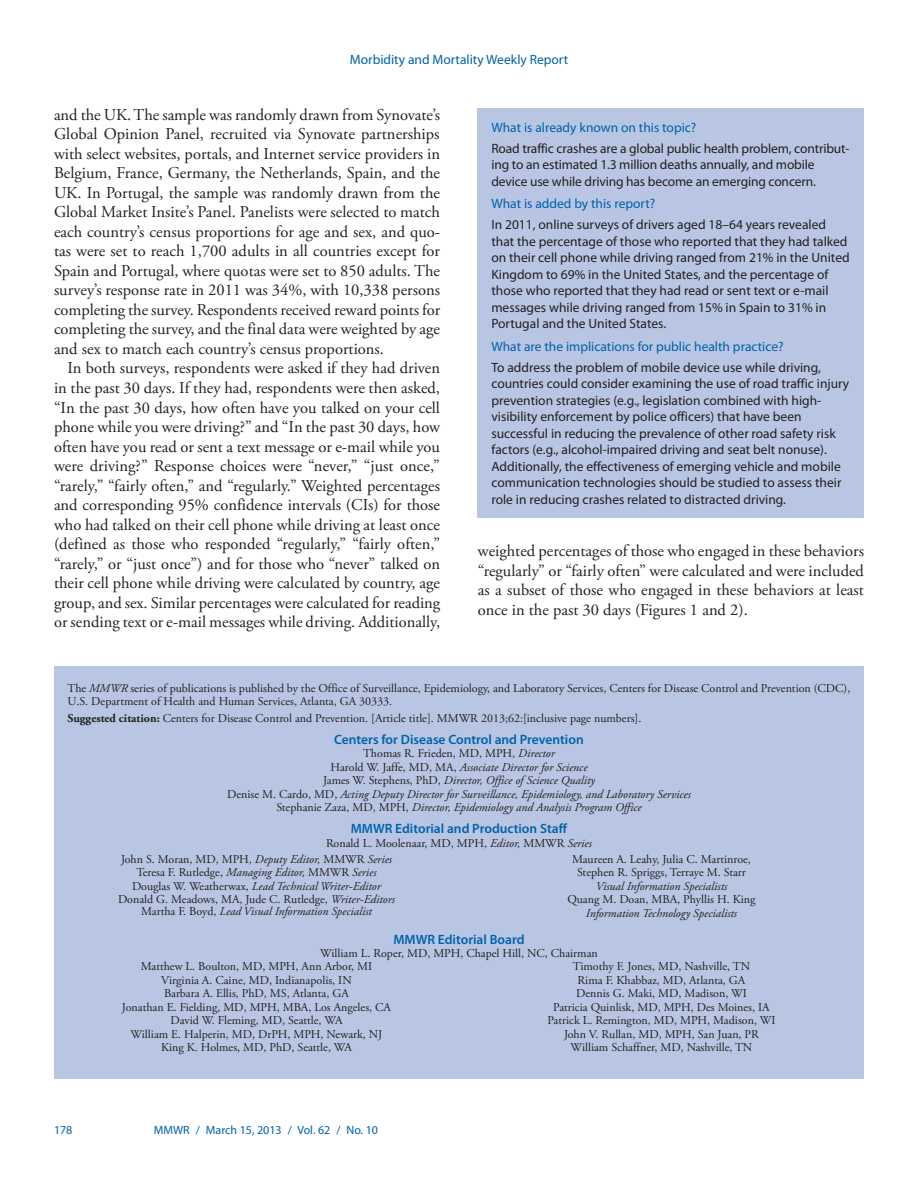
<style>
.page{position:relative;width:918px;height:1188px;background:#fff}
.page>*{position:absolute;margin:0;border:0;box-sizing:border-box;transform-origin:0 0}
.body_copy{font:16.5px/19.5px "Adobe Garamond Pro";color:#231f20;text-align:justify}
.fb_answer{font:13.5px/16.5px "Myriad Pro";color:#231f20}
.fb_question{font:13.5px "Myriad Pro";color:#0161ab}
.t1{font:600 13.5px "Myriad Pro";color:#0161ab}
.t2{font:12px/13.5px "Adobe Garamond Pro";color:#231f20;text-align:center}
.t3{font:italic 12px/13.5px "Adobe Garamond Pro";color:#231f20;text-align:center}
.footer_left{font:12px "Myriad Pro";color:#0161ab}
.s1{font-style:italic}
.s2{font-weight:700}
.s3{font-style:normal}
</style>
<div class="page">
<div style="left:54px;top:666px;width:810px;height:413px;background:#b8c6e3"></div>
<div style="left:478px;top:108px;width:386px;height:409px;background:#b8c6e3"></div>
<p class="fb_question" style="left:350px;top:51px;width:220px">Morbidity and Mortality Weekly Report</p>
<p class="body_copy" style="left:54px;top:106px;width:388px">and the UK. The sample was randomly drawn from Synovate’s Global Opinion Panel, recruited via Synovate partnerships with select websites, portals, and Internet service providers in Belgium, France, Germany, the Netherlands, Spain, and the UK. In Portugal, the sample was randomly drawn from the Global Market Insite’s Panel. Panelists were selected to match each country’s census proportions for age and sex, and quo&shy;tas were set to reach 1,700 adults in all countries except for Spain and Portugal, where quotas were set to 850 adults. The survey’s response rate in 2011 was 34%, with 10,338 persons completing the survey. Respondents received reward points for completing the survey, and the final data were weighted by age and sex to match each country’s census proportions.</p>
<p class="body_copy" style="left:54px;top:359px;width:388px;text-indent:13px">In both surveys, respondents were asked if they had driven in the past 30 days. If they had, respondents were then asked, “In the past 30 days, how often have you talked on your cell phone while you were driving?” and “In the past 30 days, how often have you read or sent a text message or e-mail while you were driving?” Response choices were “never,” “just once,” “rarely,” “fairly often,” and “regularly.” Weighted percentages and corresponding 95% confidence intervals (CIs) for those who had talked on their cell phone while driving at least once (defined as those who responded “regularly,” “fairly often,” “rarely,” or “just once”) and for those who “never” talked on their cell phone while driving were calculated by country, age group, and sex. Similar percentages were calculated for reading or sending text or e-mail messages while driving. Additionally,</p>
<p class="fb_question" style="left:491px;top:119px;width:206px">What is already known on this topic?</p>
<p class="fb_answer" style="left:491px;top:140px;width:360px">Road traffic crashes are a global public health problem, contribut&shy;ing to an estimated 1.3 million deaths annually, and mobile device use while driving has become an emerging concern.</p>
<p class="fb_question" style="left:491px;top:195px;width:165px">What is added by this report?</p>
<p class="fb_answer" style="left:491px;top:216px;width:360px">In 2011, online surveys of drivers aged 18–64 years revealed that the percentage of those who reported that they had talked on their cell phone while driving ranged from 21% in the United Kingdom to 69% in the United States, and the percentage of those who reported that they had read or sent text or e-mail messages while driving ranged from 15% in Spain to 31% in Portugal and the United States.</p>
<p class="fb_question" style="left:491px;top:338px;width:294px">What are the implications for public health practice?</p>
<p class="fb_answer" style="left:491px;top:359px;width:359px">To address the problem of mobile device use while driving, countries could consider examining the use of road traffic injury prevention strategies (e.g., legislation combined with high&shy;visibility enforcement by police officers) that have been successful in reducing the prevalence of other road safety risk factors (e.g., alcohol-impaired driving and seat belt nonuse).<br>Additionally, the effectiveness of emerging vehicle and mobile communication technologies should be studied to assess their role in reducing crashes related to distracted driving.</p>
<p class="body_copy" style="left:478px;top:542px;width:388px">weighted percentages of those who engaged in these behaviors “regularly” or “fairly often” were calculated and were included as a subset of those who engaged in these behaviors at least once in the past 30 days (Figures 1 and 2).</p>
<p class="t2" style="left:68px;top:682px;width:784px;text-align:left">The <span class="s1">MMWR</span> series of publications is published by the Office of Surveillance, Epidemiology, and Laboratory Services, Centers for Disease Control and Prevention (CDC),<br>U.S. Department of Health and Human Services, Atlanta, GA 30333.</p>
<p class="t2" style="left:68px;top:712px;width:575px"><span class="s2">Suggested citation:</span> Centers for Disease Control and Prevention. [Article title]. MMWR 2013;62:[inclusive page numbers].</p>
<p class="t1" style="left:334px;top:731px;width:251px">Centers for Disease Control and Prevention</p>
<p class="t3" style="left:227px;top:747px;width:465px"><span class="s3">Thomas R. Frieden, MD, MPH,</span> Director<br><span class="s3">Harold W. Jaffe, MD, MA,</span> Associate Director for Science<br><span class="s3">James W. Stephens, PhD,</span> Director, Office of Science Quality<br><span class="s3">Denise M. Cardo, MD,</span> Acting Deputy Director for Surveillance, Epidemiology, and Laboratory Services <span class="s3">Stephanie Zaza, MD, MPH,</span> Director, Epidemiology and Analysis Program Office</p>
<p class="t1" style="left:351px;top:820px;width:218px">MMWR Editorial and Production Staff</p>
<p class="t2" style="left:121px;top:835px;width:472px;line-height:15.9px;text-align:left;text-indent:205px">Ronald L. Moolenaar, MD, MPH, <span class="s1">Editor,</span> MMWR <span class="s1">Series<br></span>John S. Moran, MD, MPH, <span class="s1">Deputy Editor,</span> MMWR <span class="s1">Series</span></p>
<p class="t2" style="left:118px;top:866px;width:278px">Teresa F. Rutledge, <span class="s1">Managing Editor,</span> MMWR <span class="s1">Series<br></span>Douglas W. Weatherwax, <span class="s1">Lead Technical Writer-Editor<br></span>Donald G. Meadows, MA, Jude C. Rutledge, <span class="s1">Writer-Editors</span></p>
<p class="t3" style="left:141px;top:905px;width:232px"><span class="s3">Martha F. Boyd,</span> Lead Visual Information Specialist</p>
<p class="t2" style="left:572px;top:852px;width:180px">Maureen A. Leahy, Julia C. Martinroe,<br>Stephen R. Spriggs, Terraye M. Starr</p>
<p class="t3" style="left:596px;top:879px;width:133px">Visual Information Specialists</p>
<p class="t2" style="left:567px;top:893px;width:190px">Quang M. Doan, MBA, Phyllis H. King</p>
<p class="t3" style="left:586px;top:906px;width:153px">Information Technology Specialists</p>
<p class="t1" style="left:393px;top:931px;width:133px">MMWR Editorial Board</p>
<p class="t2" style="left:320px;top:947px;width:279px">William L. Roper, MD, MPH, Chapel Hill, NC, Chairman</p>
<p class="t2" style="left:141px;top:960px;width:233px">Matthew L. Boulton, MD, MPH, Ann Arbor, MI</p>
<p class="t2" style="left:161px;top:974px;width:192px">Virginia A. Caine, MD, Indianapolis, IN</p>
<p class="t2" style="left:164px;top:987px;width:186px">Barbara A. Ellis, PhD, MS, Atlanta, GA</p>
<p class="t2" style="left:122px;top:1001px;width:271px">Jonathan E. Fielding, MD, MPH, MBA, Los Angeles, CA</p>
<p class="t2" style="left:170px;top:1014px;width:174px">David W. Fleming, MD, Seattle, WA</p>
<p class="t2" style="left:131px;top:1028px;width:253px">William E. Halperin, MD, DrPH, MPH, Newark, NJ</p>
<p class="t2" style="left:161px;top:1041px;width:192px">King K. Holmes, MD, PhD, Seattle, WA</p>
<p class="t2" style="left:548px;top:960px;width:229px">Timothy F. Jones, MD, Nashville, TN<br>Rima F. Khabbaz, MD, Atlanta, GA<br>Dennis G. Maki, MD, Madison, WI<br>Patricia Quinlisk, MD, MPH, Des Moines, IA Patrick L. Remington, MD, MPH, Madison, WI John V. Rullan, MD, MPH, San Juan, PR William Schaffner, MD, Nashville, TN</p>
<p class="footer_left" style="left:54px;top:1123px;width:20px">178</p>
<p class="footer_left" style="left:154px;top:1123px;width:226px">MMWR / March 15, 2013 / Vol. 62 / No. 10</p>
</div>
